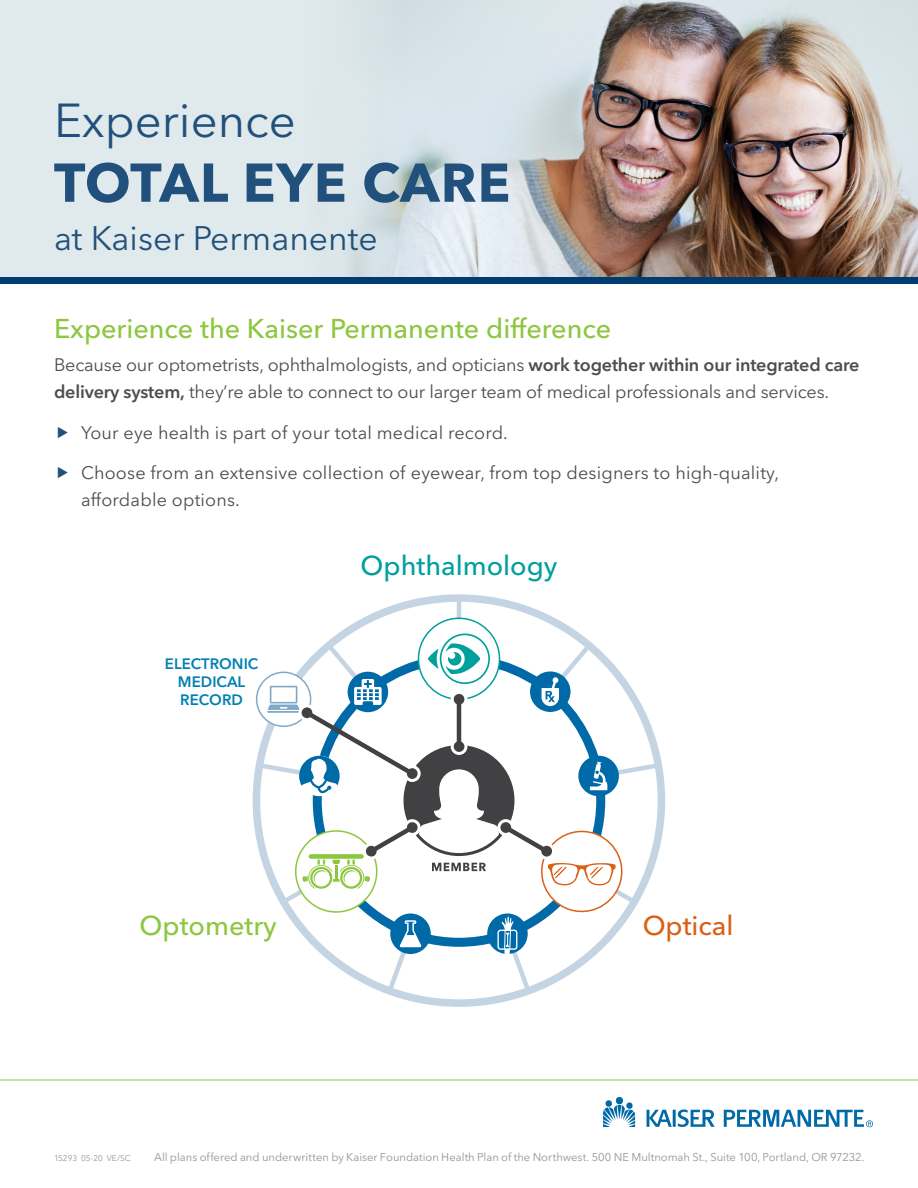
<style>
.page{position:relative;width:918px;height:1188px;background:#fff}
.page>*{position:absolute;margin:0;border:0;box-sizing:border-box;transform-origin:0 0}
.H1_Title{font:700 54px "Avenir Next LT Pro";letter-spacing:.02em;color:#20507b}
.H1_Title-2{font:47.25px "Avenir Next LT Pro";color:#20507b}
.H1_Title-3{font:33.75px "Avenir Next LT Pro";color:#20507b}
.H3_Subhead{font:500 27px "Avenir Next LT Pro";color:#8dc63f}
.t1{font:500 27px "Avenir Next LT Pro";color:#00a09b}
.t2{font:500 27px "Avenir Next LT Pro";color:#da6016}
.t3{font:18px/27px "Avenir Next LT Pro";letter-spacing:-.01em;color:#4d4d4f}
.t4{font:18px/27px "Avenir Next LT Pro";letter-spacing:.01em;color:#4d4d4f}
.t5{font:600 15px/18px "Avenir Next LT Pro";color:#0081b1;text-align:center}
.Small_Print{font:11.25px "Avenir Next LT Pro";letter-spacing:-.005em;color:#939598}
.Small_Print-2{font:8.25px "Avenir Next LT Pro";letter-spacing:-.005em;color:#939598}
.s1{font-weight:600}
</style>
<div class="page">
<div style="left:0;top:0;width:918px;height:277px;background:#e0e9ec"></div>
<img style="left:349px;top:0;width:569px;height:277px">
<div style="left:0;top:277px;width:918px;height:7px;background:#003b71"></div>
<hr style="left:457px;top:598px;width:4px;height:203px;background:#c4d4e2">
<svg style="left:419px;top:618px;width:81px;height:81px"></svg>
<svg style="left:254px;top:634px;width:410px;height:363px"></svg>
<hr style="left:0;top:1080px;width:918px;height:1px;background:#8dc63f">
<svg style="left:603px;top:1100px;width:32px;height:27px"></svg>
<div style="left:616px;top:1097px;width:7px;height:7px;background:#0069a7;border-radius:50%"></div>
<hr style="left:673px;top:1110px;width:3px;height:17px;background:#0069a7">
<svg style="left:647px;top:1110px;width:25px;height:17px"></svg>
<svg style="left:678px;top:1109px;width:37px;height:18px"></svg>
<svg style="left:724px;top:1110px;width:149px;height:17px"></svg>
<h1 class="H1_Title-2" style="left:54px;top:93px;width:243px">Experience</h1>
<h1 class="H1_Title" style="left:54px;top:150px;width:458px">TOTAL EYE CARE</h1>
<h1 class="H1_Title-3" style="left:54px;top:218px;width:325px">at Kaiser Permanente</h1>
<h3 class="H3_Subhead" style="left:54px;top:312px;width:559px">Experience the Kaiser Permanente difference</h3>
<p class="t3" style="left:54px;top:352px;width:807px">Because our optometrists, ophthalmologists, and opticians <span class="s1">work together within our integrated care delivery system,</span> they’re able to connect to our larger team of medical professionals and services.</p>
<p class="t4" style="left:81px;top:419px;width:428px">Your eye health is part of your total medical record.</p>
<p class="t4" style="left:81px;top:460px;width:700px">Choose from an extensive collection of eyewear, from top designers to high-quality, affordable options.</p>
<p class="t5" style="left:165px;top:654px;width:95px">ELECTRONIC<br>MEDICAL<br>RECORD</p>
<p class="t1" style="left:361px;top:549px;width:198px">Ophthalmology</p>
<p class="H3_Subhead" style="left:140px;top:909px;width:139px">Optometry</p>
<p class="t2" style="left:643px;top:909px;width:92px">Optical</p>
<p class="Small_Print-2" style="left:54px;top:1153px;width:78px">15293 05-20 VE/SC</p>
<p class="Small_Print" style="left:154px;top:1150px;width:712px">All plans offered and underwritten by Kaiser Foundation Health Plan of the Northwest. 500 NE Multnomah St., Suite 100, Portland, OR 97232.</p>
</div>
